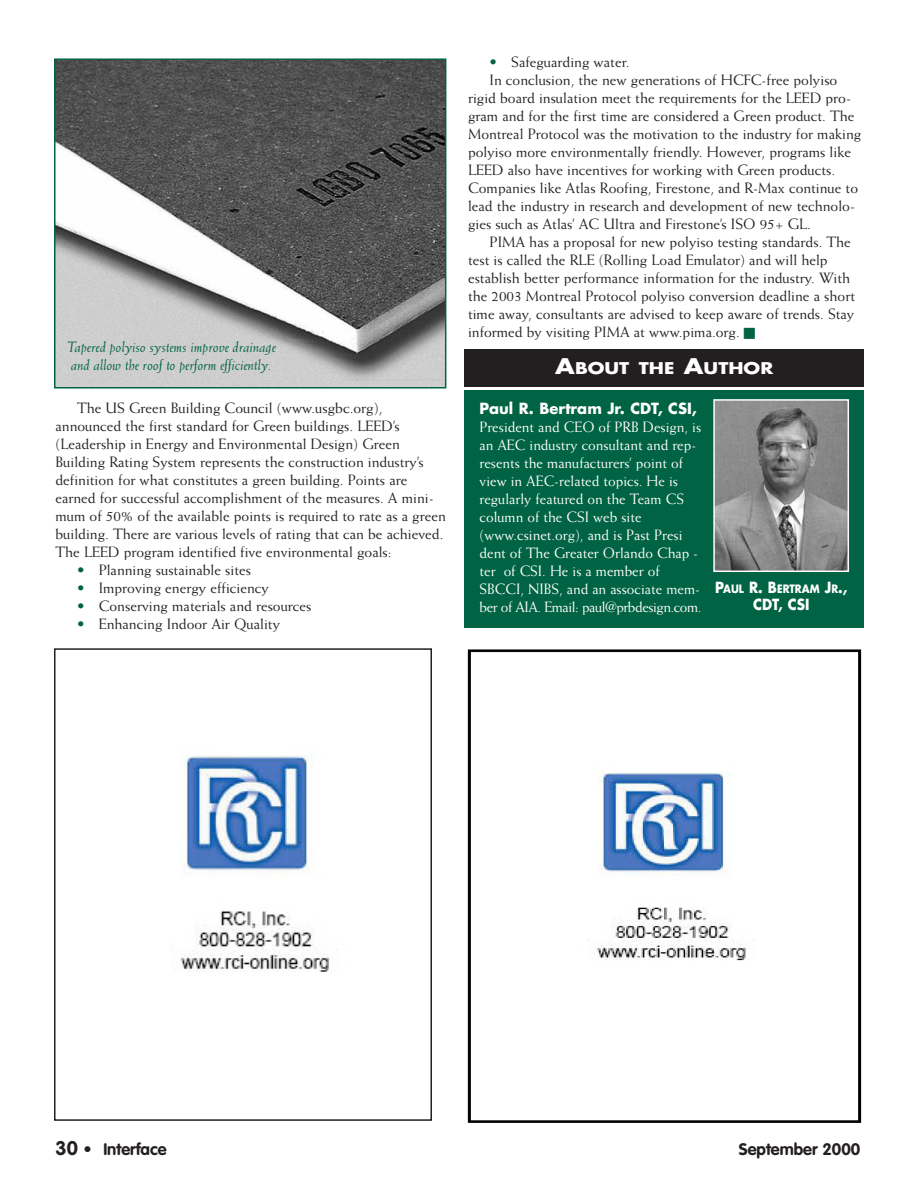
<style>
.page{position:relative;width:918px;height:1188px;background:#fff}
.page>*{position:absolute;margin:0;border:0;box-sizing:border-box;transform-origin:0 0}
.t1{font:700 16.5px "VAG Rounded";color:#231f20}
.t2{font:700 15.75px "Futura";color:#fff;scale:1.2 1}
.t3{font:15px/18px "Weiss";color:#231f20}
.t4{font:15px/18px "Weiss";color:#fff}
.t5{font:italic 15px/18px "Weiss";color:#006343}
.t6{font:700 15px "Futura";color:#fff;scale:.9 1}
.t7{font:700 11.25px "Futura";color:#fff;scale:.9 1}
.s1{color:#006343}
.s2{font-size:21px}
.s3{font-family:"Futura";font-weight:700}
.s4{font-size:15px}
.s5{font-size:19.5px}
</style>
<div class="page">
<img style="left:57px;top:61px;width:386px;height:324px">
<div style="left:54px;top:58px;width:392px;height:330px;border:2px solid #006343"></div>
<div style="left:465px;top:390px;width:399px;height:238px;background:#006343"></div>
<div style="left:465px;top:350px;width:399px;height:37px;background:#231f20"></div>
<img style="left:716px;top:402px;width:130px;height:167px">
<div style="left:713px;top:399px;width:136px;height:173px;border:2px solid #fff"></div>
<div style="left:54px;top:648px;width:378px;height:473px;border:2px solid #231f20"></div>
<img style="left:180px;top:755px;width:150px;height:217px">
<img style="left:467px;top:649px;width:395px;height:474px">
<p class="t5" style="left:68px;top:339px;width:210px">Tapered polyiso systems improve drainage and allow the roof to perform efficiently.</p>
<p class="t3" style="left:55px;top:400px;width:392px;text-indent:22px">The US Green Building Council (www.usgbc.org), announced the first standard for Green buildings. LEED’s (Leadership in Energy and Environmental Design) Green Building Rating System represents the construction industry’s definition for what constitutes a green building. Points are earned for successful accomplishment of the measures. A mini&shy;mum of 50% of the available points is required to rate as a green building. There are various levels of rating that can be achieved.<br>The LEED program identified five environmental goals:</p>
<p class="t3" style="left:77px;top:562px;width:175px"><span class="s1">•</span> Planning sustainable sites</p>
<p class="t3" style="left:77px;top:580px;width:193px"><span class="s1">•</span> Improving energy efficiency</p>
<p class="t3" style="left:77px;top:598px;width:236px"><span class="s1">•</span> Conserving materials and resources</p>
<p class="t3" style="left:77px;top:616px;width:205px"><span class="s1">•</span> Enhancing Indoor Air Quality</p>
<p class="t3" style="left:490px;top:54px;width:141px"><span class="s1">•</span> Safeguarding water.</p>
<p class="t3" style="left:468px;top:72px;width:395px;text-indent:22px">In conclusion, the new generations of HCFC-free polyiso rigid board insulation meet the requirements for the LEED pro&shy;gram and for the first time are considered a Green product. The Montreal Protocol was the motivation to the industry for making polyiso more environmentally friendly. However, programs like LEED also have incentives for working with Green products.<br>Companies like Atlas Roofing, Firestone, and R-Max continue to lead the industry in research and development of new technolo&shy;gies such as Atlas’ AC Ultra and Firestone’s ISO 95+ GL.</p>
<p class="t3" style="left:468px;top:234px;width:389px;text-indent:22px">PIMA has a proposal for new polyiso testing standards. The test is called the RLE (Rolling Load Emulator) and will help establish better performance information for the industry. With the 2003 Montreal Protocol polyiso conversion deadline a short time away, consultants are advised to keep aware of trends. Stay informed by visiting PIMA at www.pima.org. <span class="s1">■</span></p>
<p class="t2" style="left:555px;top:361px;width:183px"><span class="s2">A</span>BOUT THE <span class="s2">A</span>UTHOR</p>
<p class="t4" style="left:480px;top:401px;width:224px"><span class="s3">Paul R. Bertram Jr. CDT, CSI,<br></span>President and CEO of PRB Design, is an AEC industry consultant and rep&shy;resents the manufacturers’ point of view in AEC-related topics. He is regularly featured on the Team CS column of the CSI web site (www.csinet.org), and is Past Presi dent of The Greater Orlando Chap - ter of CSI. He is a member of<br>SBCCI, NIBS, and an associate mem&shy;ber of AIA. Email: paul@prbdesign.com.</p>
<p class="t7" style="left:715px;top:584px;width:149px"><span class="s4">P</span>AUL <span class="s4">R. B</span>ERTRAM <span class="s4">J</span>R<span class="s4">.,</span></p>
<p class="t6" style="left:753px;top:597px;width:64px">CDT, CSI</p>
<p class="t1" style="left:56px;top:1143px;width:113px"><span class="s5">30</span> • Interface</p>
<p class="t1" style="left:739px;top:1143px;width:123px">September 2000</p>
</div>
